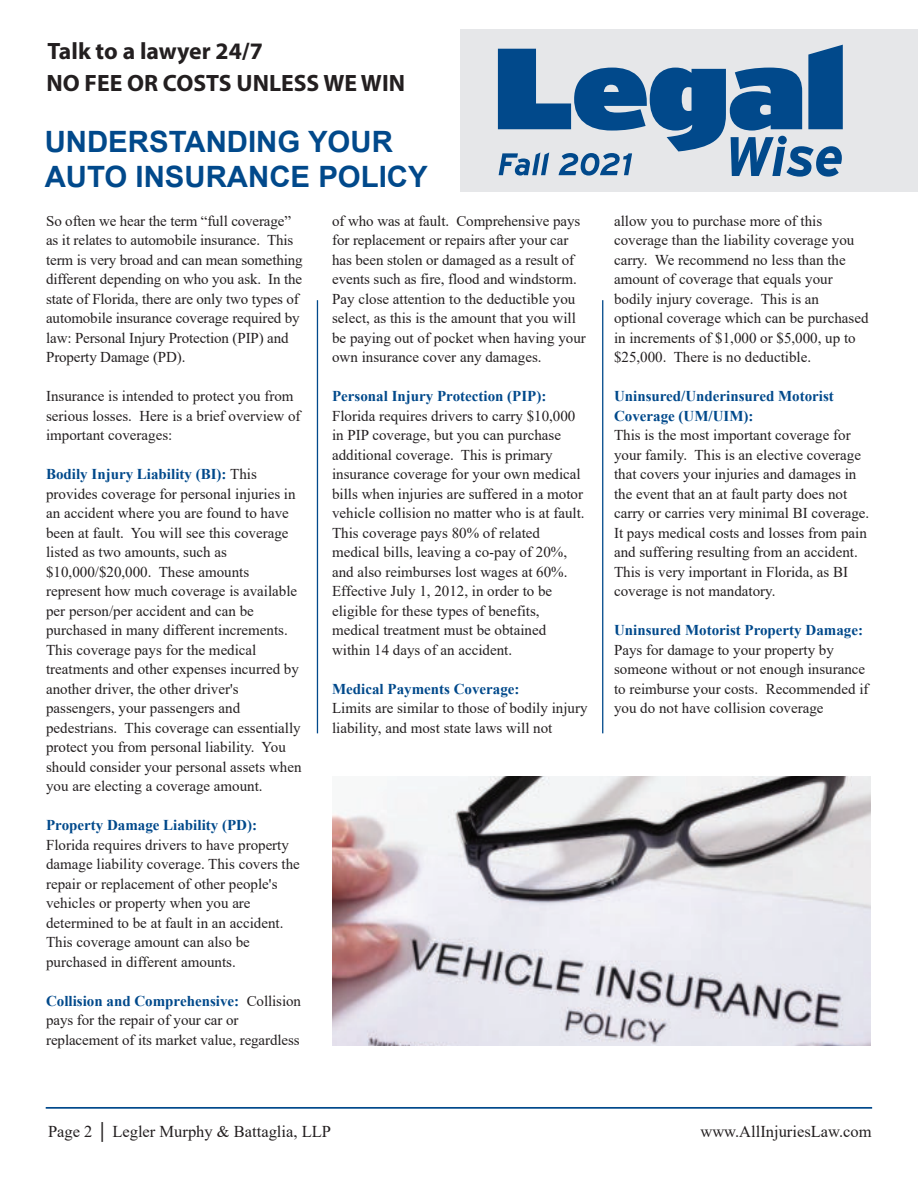
<style>
.page{position:relative;width:918px;height:1188px;background:#fff}
.page>*{position:absolute;margin:0;border:0;box-sizing:border-box;transform-origin:0 0}
.t1{font:700 29.4px/35.2px "Arial";color:#01498b}
.t2{font:700 23.7px/33px "Myriad Pro";color:#231f20}
.t3{font:16.5px "Times New Roman";color:#231f20}
.t4{font:15px/19.5px "Times New Roman";color:#231f20}
.t5{font:700 15px/19.5px "Times New Roman";color:#01498b}
.s1{font-weight:700;color:#01498b}
</style>
<div class="page">
<img style="left:333px;top:777px;width:538px;height:268px">
<hr style="left:317px;top:300px;width:1px;height:433px;background:#01498b">
<hr style="left:602px;top:300px;width:1px;height:433px;background:#01498b">
<hr style="left:46px;top:1107px;width:826px;height:2px;background:#01498b">
<div style="left:461px;top:30px;width:457px;height:162px;background:#e6e7e9"></div>
<svg style="left:498px;top:45px;width:345px;height:132px"></svg>
<h2 class="t2" style="left:46px;top:36px;width:360px">Talk to a lawyer 24/7<br>NO FEE OR COSTS UNLESS WE WIN</h2>
<h1 class="t1" style="left:45px;top:127px;width:385px">UNDERSTANDING YOUR<br>AUTO INSURANCE POLICY</h1>
<p class="t4" style="left:46px;top:212px;width:258px">So often we hear the term “full coverage” as it relates to automobile insurance. This term is very broad and can mean something different depending on who you ask. In the state of Florida, there are only two types of automobile insurance coverage required by law: Personal Injury Protection (PIP) and Property Damage (PD).</p>
<p class="t4" style="left:46px;top:387px;width:256px">Insurance is intended to protect you from serious losses. Here is a brief overview of important coverages:</p>
<p class="t4" style="left:46px;top:465px;width:257px"><span class="s1">Bodily Injury Liability (BI):</span> This provides coverage for personal injuries in an accident where you are found to have been at fault. You will see this coverage listed as two amounts, such as $10,000/$20,000. These amounts represent how much coverage is available per person/per accident and can be purchased in many different increments.<br>This coverage pays for the medical treatments and other expenses incurred by another driver, the other driver's passengers, your passengers and pedestrians. This coverage can essentially protect you from personal liability. You should consider your personal assets when you are electing a coverage amount.</p>
<p class="t5" style="left:46px;top:817px;width:212px">Property Damage Liability (PD):</p>
<p class="t4" style="left:46px;top:836px;width:255px">Florida requires drivers to have property damage liability coverage. This covers the repair or replacement of other people's vehicles or property when you are determined to be at fault in an accident.<br>This coverage amount can also be purchased in different amounts.</p>
<p class="t4" style="left:46px;top:992px;width:256px"><span class="s1">Collision and Comprehensive:</span> Collision pays for the repair of your car or replacement of its market value, regardless</p>
<p class="t4" style="left:332px;top:212px;width:255px">of who was at fault. Comprehensive pays for replacement or repairs after your car has been stolen or damaged as a result of events such as fire, flood and windstorm.<br>Pay close attention to the deductible you select, as this is the amount that you will be paying out of pocket when having your own insurance cover any damages.</p>
<p class="t5" style="left:332px;top:388px;width:216px">Personal Injury Protection (PIP):</p>
<p class="t4" style="left:332px;top:407px;width:254px">Florida requires drivers to carry $10,000 in PIP coverage, but you can purchase additional coverage. This is primary insurance coverage for your own medical bills when injuries are suffered in a motor vehicle collision no matter who is at fault.<br>This coverage pays 80% of related medical bills, leaving a co-pay of 20%, and also reimburses lost wages at 60%.<br>Effective July 1, 2012, in order to be eligible for these types of benefits, medical treatment must be obtained within 14 days of an accident.</p>
<p class="t5" style="left:332px;top:680px;width:189px">Medical Payments Coverage:</p>
<p class="t4" style="left:332px;top:699px;width:257px">Limits are similar to those of bodily injury liability, and most state laws will not</p>
<p class="t4" style="left:614px;top:212px;width:256px">allow you to purchase more of this coverage than the liability coverage you carry. We recommend no less than the amount of coverage that equals your bodily injury coverage. This is an optional coverage which can be purchased in increments of $1,000 or $5,000, up to $25,000. There is no deductible.</p>
<p class="t5" style="left:614px;top:388px;width:221px">Uninsured/Underinsured Motorist<br>Coverage (UM/UIM):</p>
<p class="t4" style="left:614px;top:426px;width:257px">This is the most important coverage for your family. This is an elective coverage that covers your injuries and damages in the event that an at fault party does not carry or carries very minimal BI coverage.<br>It pays medical costs and losses from pain and suffering resulting from an accident.<br>This is very important in Florida, as BI coverage is not mandatory.</p>
<p class="t5" style="left:614px;top:622px;width:250px">Uninsured Motorist Property Damage:</p>
<p class="t4" style="left:614px;top:641px;width:256px">Pays for damage to your property by someone without or not enough insurance to reimburse your costs. Recommended if you do not have collision coverage</p>
<p class="t3" style="left:48px;top:1125px;width:284px">Page 2 │ Legler Murphy &amp; Battaglia, LLP</p>
<p class="t3" style="left:700px;top:1125px;width:173px">www.AllInjuriesLaw.com</p>
</div>
